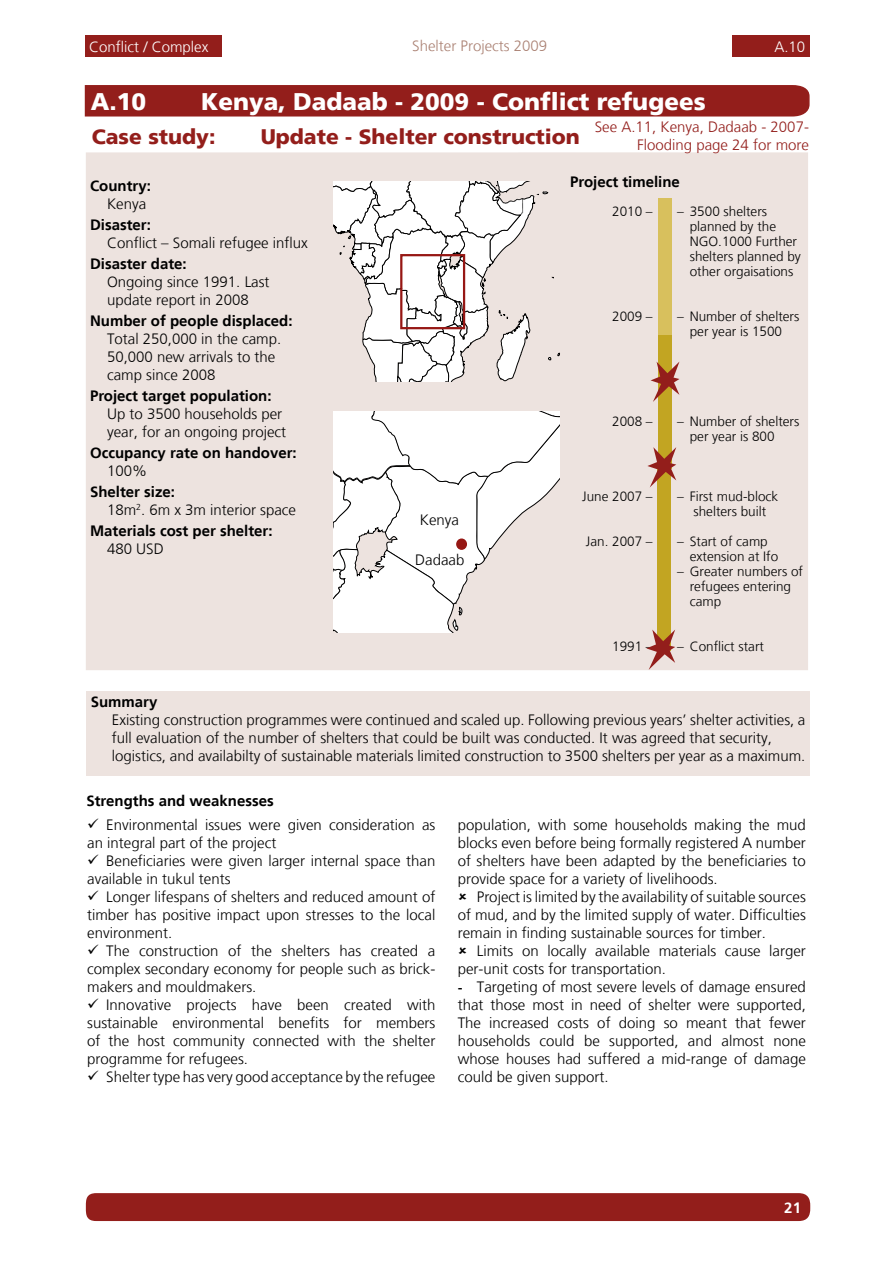
<style>
.page{position:relative;width:893px;height:1263px;background:#fff}
.page>*{position:absolute;margin:0;border:0;box-sizing:border-box;transform-origin:0 0}
.t1{font:900 24px "Frutiger LT";color:#fff}
.t2{font:900 21px "Frutiger LT";color:#931e1b}
.t3{font:300 15px/18px "Frutiger LT";color:#000}
.t4{font:700 15px "Frutiger LT";color:#000}
.t5{font:300 15px/18px "Frutiger LT";color:#931e1b;text-align:right}
.t6{font:300 15px "Frutiger LT";color:#fff}
.t7{font:300 15px "Frutiger LT";color:#aa8173}
.t8{font:700 15px "Frutiger LT";color:#fff}
.t9{font:300 13.5px/15px "Frutiger LT";color:#000}
.s1{font-weight:700}
.s2{font-family:"Gill Sans";font-weight:400}
</style>
<div class="page">
<div style="left:85px;top:36px;width:136px;height:21px;background:#931e1b"></div>
<div style="left:732px;top:36px;width:77px;height:21px;background:#931e1b"></div>
<div style="left:85px;top:1193px;width:726px;height:28px;background:#931e1b"></div>
<div style="left:86px;top:152px;width:722px;height:518px;background:#ede3df"></div>
<svg style="left:333px;top:411px;width:227px;height:221px"></svg>
<svg style="left:333px;top:181px;width:227px;height:201px"></svg>
<div style="left:84px;top:85px;width:726px;height:32px;background:#931e1b"></div>
<div style="left:86px;top:176px;width:227px;height:422px;background:#ede3df"></div>
<div style="left:400px;top:254px;width:65px;height:75px;border:2px solid #961714"></div>
<div style="left:658px;top:335px;width:14px;height:134px;background:#c2a522"></div>
<div style="left:86px;top:691px;width:724px;height:84px;background:#ede3df"></div>
<div style="left:658px;top:198px;width:14px;height:137px;background:#d8c05d"></div>
<svg style="left:651px;top:362px;width:28px;height:40px"></svg>
<div style="left:657px;top:461px;width:13px;height:190px;background:#c2a522"></div>
<svg style="left:646px;top:629px;width:29px;height:41px"></svg>
<svg style="left:647px;top:447px;width:29px;height:40px"></svg>
<div style="left:457px;top:539px;width:9px;height:10px;background:#961714;border-radius:50%"></div>
<div style="left:456px;top:538px;width:11px;height:12px;border:2px solid #961714;border-radius:50%"></div>
<p class="t6" style="left:89px;top:38px;width:121px">Conflict / Complex</p>
<p class="t7" style="left:412px;top:38px;width:137px">Shelter Projects 2009</p>
<p class="t6" style="left:774px;top:38px;width:32px">A.10</p>
<h1 class="t1" style="left:201px;top:87px;width:506px">Kenya, Dadaab - 2009 - Conflict refugees</h1>
<h1 class="t1" style="left:91px;top:87px;width:57px">A.10</h1>
<h2 class="t2" style="left:92px;top:123px;width:125px">Case study:</h2>
<p class="t5" style="left:595px;top:118px;width:216px">See A.11, Kenya, Dadaab - 2007-<br>Flooding page 24 for more</p>
<h2 class="t2" style="left:261px;top:123px;width:321px">Update - Shelter construction</h2>
<p class="t4" style="left:90px;top:177px;width:62px">Country:</p>
<p class="t3" style="left:107px;top:195px;width:41px">Kenya</p>
<p class="t4" style="left:90px;top:216px;width:62px">Disaster:</p>
<p class="t3" style="left:107px;top:234px;width:202px">Conflict – Somali refugee influx</p>
<p class="t4" style="left:90px;top:255px;width:98px">Disaster date:</p>
<p class="t3" style="left:107px;top:273px;width:164px">Ongoing since 1991. Last update report in 2008</p>
<p class="t4" style="left:90px;top:312px;width:204px">Number of people displaced:</p>
<p class="t3" style="left:107px;top:330px;width:176px">Total 250,000 in the camp.<br>50,000 new arrivals to the camp since 2008</p>
<p class="t4" style="left:90px;top:387px;width:183px">Project target population:</p>
<p class="t3" style="left:107px;top:405px;width:181px">Up to 3500 households per year, for an ongoing project</p>
<p class="t4" style="left:90px;top:444px;width:208px">Occupancy rate on handover:</p>
<p class="t3" style="left:107px;top:462px;width:42px">100%</p>
<p class="t3" style="left:107px;top:483px;width:191px;text-indent:-17px"><span class="s1">Shelter size:<br></span>18m<sup>2</sup>. 6m x 3m interior space</p>
<p class="t4" style="left:90px;top:522px;width:184px">Materials cost per shelter:</p>
<p class="t3" style="left:107px;top:540px;width:58px">480 USD</p>
<p class="t3" style="left:420px;top:511px;width:41px">Kenya</p>
<p class="t3" style="left:415px;top:550px;width:51px">Dadaab</p>
<p class="t4" style="left:570px;top:173px;width:111px">Project timeline</p>
<p class="t9" style="left:612px;top:204px;width:42px">2010 –</p>
<p class="t9" style="left:612px;top:309px;width:42px">2009 –</p>
<p class="t9" style="left:690px;top:204px;width:113px;text-indent:-13px">– 3500 shelters planned by the<br>NGO.1000 Further shelters planned by other orgaisations</p>
<p class="t9" style="left:677px;top:309px;width:124px;text-align:center">– Number of shelters per year is 1500</p>
<p class="t9" style="left:612px;top:414px;width:42px">2008 –</p>
<p class="t9" style="left:582px;top:489px;width:72px">June 2007 –</p>
<p class="t9" style="left:586px;top:534px;width:68px">Jan. 2007 –</p>
<p class="t9" style="left:612px;top:639px;width:42px">1991 –</p>
<p class="t9" style="left:690px;top:414px;width:111px;text-indent:-13px">– Number of shelters per year is 800</p>
<p class="t9" style="left:677px;top:489px;width:103px;text-align:center">– First mud-block shelters built</p>
<p class="t9" style="left:690px;top:534px;width:90px;text-indent:-13px">– Start of camp extension at Ifo</p>
<p class="t9" style="left:690px;top:564px;width:115px;text-indent:-13px">– Greater numbers of refugees entering camp</p>
<p class="t9" style="left:677px;top:639px;width:88px">– Conflict start</p>
<p class="t4" style="left:91px;top:693px;width:68px">Summary</p>
<p class="t3" style="left:112px;top:711px;width:695px">Existing construction programmes were continued and scaled up. Following previous years’ shelter activities, a full evaluation of the number of shelters that could be built was conducted. It was agreed that security, logistics, and availabilty of sustainable materials limited construction to 3500 shelters per year as a maximum.</p>
<p class="t4" style="left:86px;top:791px;width:189px">Strengths and weaknesses</p>
<p class="t3" style="left:87px;top:816px;width:350px;text-indent:19px">Environmental issues were given consideration as an integral part of the project</p>
<p class="t3" style="left:87px;top:852px;width:350px;text-indent:19px">Beneficiaries were given larger internal space than available in tukul tents</p>
<p class="t3" style="left:87px;top:888px;width:350px;text-align:justify;text-indent:19px">Longer lifespans of shelters and reduced amount of timber has positive impact upon stresses to the local environment.</p>
<p class="t3" style="left:87px;top:942px;width:350px;text-align:justify;text-indent:19px">The construction of the shelters has created a complex secondary economy for people such as brick&shy;makers and mouldmakers.</p>
<p class="t3" style="left:87px;top:996px;width:350px;text-align:justify;text-indent:19px">Innovative projects have been created with sustainable environmental benefits for members of the host community connected with the shelter programme for refugees.</p>
<p class="t3" style="left:106px;top:1068px;width:331px">Shelter type has very good acceptance by the refugee</p>
<p class="t3" style="left:458px;top:816px;width:350px;text-align:justify">population, with some households making the mud blocks even before being formally registered A number of shelters have been adapted by the beneficiaries to provide space for a variety of livelihoods.</p>
<p class="t3" style="left:458px;top:888px;width:350px;text-align:justify;text-indent:19px">Project is limited by the availability of suitable sources of mud, and by the limited supply of water. Difficulties remain in finding sustainable sources for timber.</p>
<p class="t3" style="left:458px;top:942px;width:350px;text-indent:19px">Limits on locally available materials cause larger per-unit costs for transportation.</p>
<p class="t3" style="left:458px;top:978px;width:350px;text-align:justify"><span class="s2">-</span> Targeting of most severe levels of damage ensured that those most in need of shelter were supported, The increased costs of doing so meant that fewer households could be supported, and almost none whose houses had suffered a mid-range of damage could be given support.</p>
<p class="t8" style="left:784px;top:1199px;width:18px">21</p>
</div>
